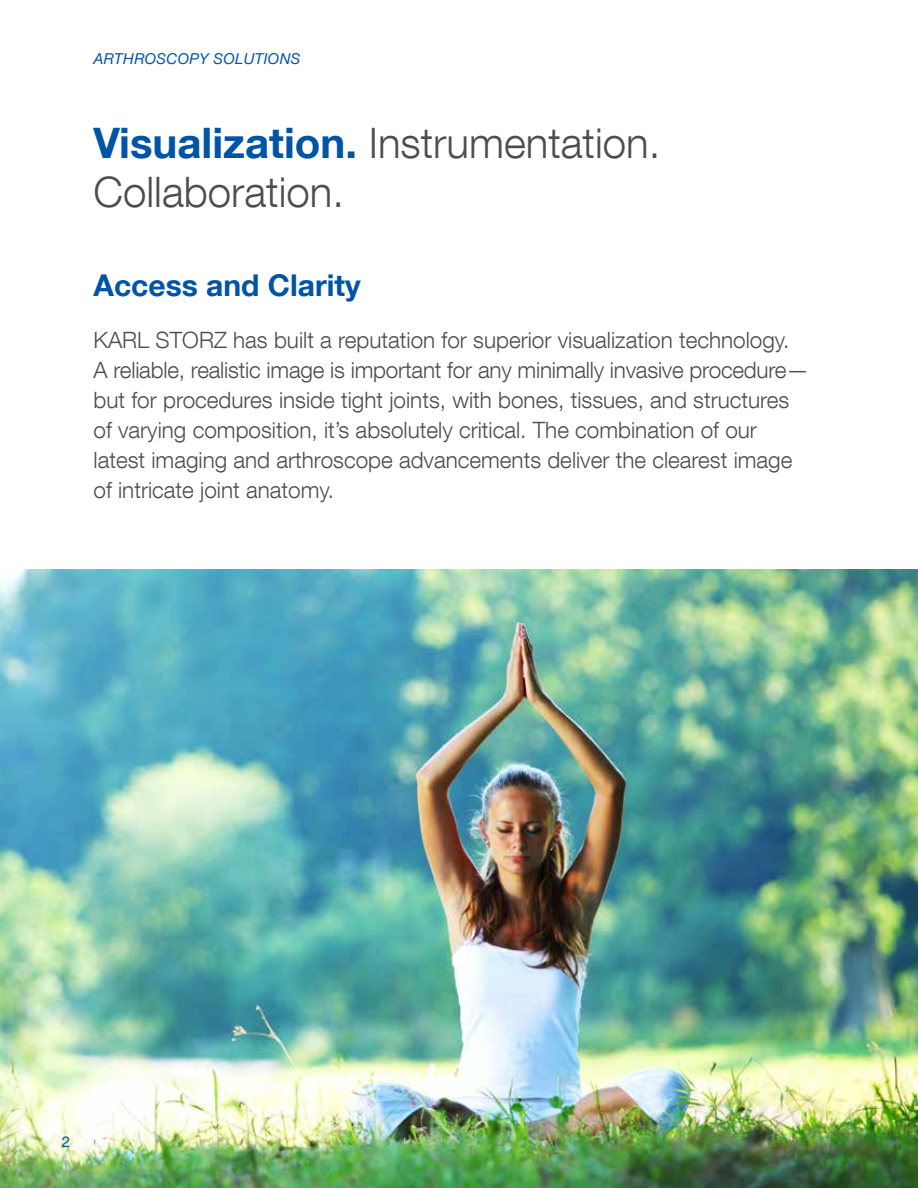
<style>
.page{position:relative;width:918px;height:1188px;background:#fff}
.page>*{position:absolute;margin:0;border:0;box-sizing:border-box;transform-origin:0 0}
.t1{font:300 42px/49.5px "KS Helvetica Neue";color:#4d4d4f}
.t2{font:700 30px "KS Helvetica Neue";color:#0054a6}
.t3{font:300 22.5px/30px "KS Helvetica Neue";color:#4d4d4f}
.t4{font:italic 15px "KS Helvetica Neue";letter-spacing:.02em;color:#0054a6}
.t5{font:15px "KS Helvetica Neue";color:#0054a6}
.s1{font-weight:700;color:#0054a6}
</style>
<div class="page">
<img style="left:0;top:570px;width:918px;height:618px">
<p class="t4" style="left:94px;top:50px;width:208px">ARTHROSCOPY SOLUTIONS</p>
<h1 class="t1" style="left:94px;top:117px;width:568px"><span class="s1">Visualization.</span> Instrumentation.<br>Collaboration.</h1>
<h2 class="t2" style="left:94px;top:267px;width:269px">Access and Clarity</h2>
<p class="t3" style="left:94px;top:324px;width:717px">KARL STORZ has built a reputation for superior visualization technology.<br>A reliable, realistic image is important for any minimally invasive procedure— but for procedures inside tight joints, with bones, tissues, and structures of varying composition, it’s absolutely critical. The combination of our latest imaging and arthroscope advancements deliver the clearest image of intricate joint anatomy.</p>
<p class="t5" style="left:62px;top:1132px;width:10px">2</p>
</div>
